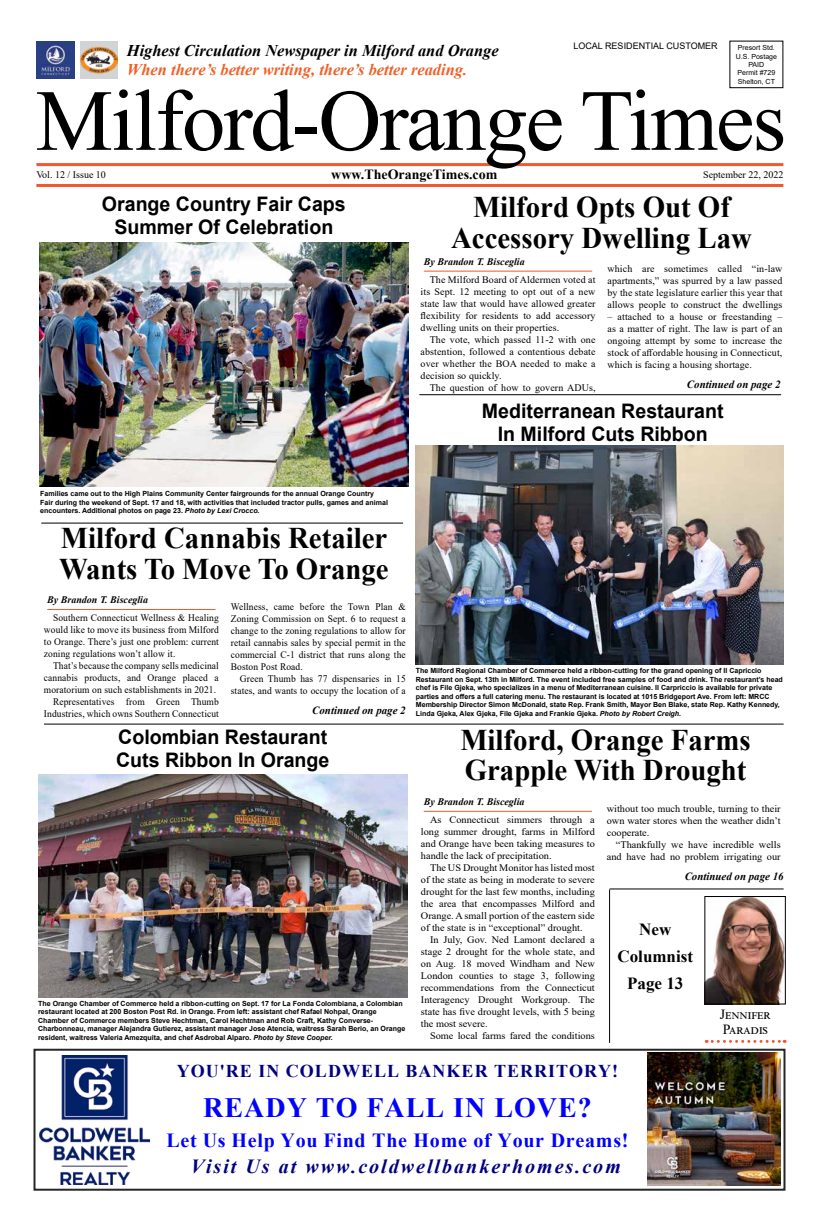
<style>
.page{position:relative;width:819px;height:1224px;background:#fff}
.page>*{position:absolute;margin:0;border:0;box-sizing:border-box;transform-origin:0 0}
.t1{font:87px "Times New Roman";letter-spacing:-.025em;color:#000}
.t2{font:700 30px/31px "Times New Roman";color:#000;scale:.96 1}
.t3{font:700 28px "Times New Roman";letter-spacing:.035em;color:#00f}
.t4{font:700 20px/23px "Arial";color:#000;text-align:center}
.t5{font:italic 700 20px/26.4px "Times New Roman";letter-spacing:.1em;color:#000080}
.t6{font:700 18px "Times New Roman";letter-spacing:.055em;color:#000080}
.t7{font:700 17px/27px "Times New Roman";color:#000;text-align:center}
.t8{font:italic 700 16.4px "Times New Roman";color:#f15f27}
.t9{font:italic 700 16.4px "Times New Roman";color:#000}
.t10{font:700 14px "Times New Roman";color:#000}
.t11{font:14px/15px "Times New Roman";letter-spacing:.075em;color:#000}
.t12{font:italic 700 11px "Times New Roman";color:#000}
.t13{font:10px/12px "Times New Roman";letter-spacing:.01em;color:#000;text-align:justify}
.t14{font:10px/12px "Times New Roman";letter-spacing:.01em;color:#000;text-align:justify;scale:.95 1}
.t15{font:italic 700 10px "Times New Roman";color:#000}
.t16{font:9px "Arial";color:#000}
.t17{font:700 7.1px/8.5px "Arial";color:#000}
.t18{font:7px/8.4px "Arial";color:#000;text-align:center}
.s1{font-style:italic}
.s2{font-style:normal;color:#00f}
</style>
<div class="page">
<hr style="left:36px;top:163px;width:747px;height:3px;background:#f15830">
<hr style="left:36px;top:184px;width:747px;height:3px;background:#f15830">
<img style="left:36px;top:41px;width:38px;height:38px">
<div style="left:80px;top:41px;width:38px;height:38px;background:#d1d3d4"></div>
<img style="left:81px;top:47px;width:36px;height:27px">
<div style="left:34px;top:1049px;width:751px;height:142px;border:2px solid #272626"></div>
<img style="left:39px;top:1056px;width:110px;height:128px">
<img style="left:648px;top:1053px;width:132px;height:132px">
<hr style="left:424px;top:271px;width:168px;height:1px;background:#f15830">
<hr style="left:44px;top:724px;width:740px;height:1px;background:#000">
<img style="left:39px;top:242px;width:369px;height:245px">
<hr style="left:47px;top:609px;width:169px;height:1px;background:#f15830">
<img style="left:38px;top:774px;width:369px;height:223px">
<img style="left:416px;top:445px;width:368px;height:220px">
<hr style="left:41px;top:523px;width:362px;height:1px;background:#000">
<hr style="left:419px;top:394px;width:362px;height:1px;background:#000">
<hr style="left:424px;top:811px;width:168px;height:1px;background:#f15830">
<img style="left:707px;top:898px;width:77px;height:104px">
<div style="left:705px;top:896px;width:81px;height:108px;border:1px solid #000"></div>
<svg style="left:706px;top:1040px;width:79px;height:3px"></svg>
<hr style="left:610px;top:888px;width:174px;height:1px;background:#000">
<hr style="left:609px;top:889px;width:1px;height:154px;background:#000">
<p class="t16" style="left:573px;top:39px;width:146px">LOCAL RESIDENTIAL CUSTOMER</p>
<h3 class="t9" style="left:127px;top:39px;width:373px">Highest Circulation Newspaper in Milford and Orange</h3>
<h3 class="t8" style="left:127px;top:58px;width:342px">When there’s better writing, there’s better reading.</h3>
<h1 class="t1" style="left:36px;top:59px;width:752px">Milford-Orange Times</h1>
<p class="t18" style="left:736px;top:43px;width:43px">Presort Std.<br>U.S. Postage<br>PAID<br>Permit #729<br>Shelton, CT</p>
<h3 class="t10" style="left:331px;top:165px;width:168px">www.TheOrangeTimes.com</h3>
<p class="t13" style="left:36px;top:168px;width:71px">Vol. 12 / Issue 10</p>
<p class="t13" style="left:703px;top:169px;width:82px">September 22, 2022</p>
<h3 class="t4" style="left:102px;top:193px;width:245px">Orange Country Fair Caps<br>Summer Of Celebration</h3>
<h2 class="t2" style="left:451px;top:190px;width:315px;text-align:center">Milford Opts Out Of<br>Accessory Dwelling Law</h2>
<p class="t13" style="left:421px;top:273px;width:176px;text-indent:9px">The Milford Board of Aldermen voted at its Sept. 12 meeting to opt out of a new state law that would have allowed greater flexibility for residents to add accessory dwelling units on their properties.</p>
<p class="t13" style="left:421px;top:333px;width:176px;text-indent:9px">The vote, which passed 11-2 with one abstention, followed a contentious debate over whether the BOA needed to make a decision so quickly.</p>
<p class="t13" style="left:430px;top:381px;width:167px">The question of how to govern ADUs,</p>
<p class="t15" style="left:424px;top:255px;width:102px">By Brandon T. Bisceglia</p>
<p class="t13" style="left:608px;top:262px;width:176px">which are sometimes called “in-law apartments,” was spurred by a law passed by the state legislature earlier this year that allows people to construct the dwellings</p>
<p class="t13" style="left:608px;top:310px;width:176px">– attached to a house or freestanding – as a matter of right. The law is part of an ongoing attempt by some to increase the stock of affordable housing in Connecticut, which is facing a housing shortage.</p>
<p class="t12" style="left:687px;top:376px;width:95px">Continued on page 2</p>
<h3 class="t4" style="left:482px;top:399px;width:243px">Mediterranean Restaurant<br>In Milford Cuts Ribbon</h3>
<p class="t17" style="left:40px;top:490px;width:349px">Families came out to the High Plains Community Center fairgrounds for the annual Orange Country<br>Fair during the weekend of Sept. 17 and 18, with activities that included tractor pulls, games and animal encounters. Additional photos on page 23. <span class="s1">Photo by Lexi Crocco</span>.</p>
<h2 class="t2" style="left:59px;top:522px;width:345px">Milford Cannabis Retailer<br>Wants To Move To Orange</h2>
<p class="t14" style="left:44px;top:611px;width:186px;text-indent:9px">Southern Connecticut Wellness &amp; Healing would like to move its business from Milford to Orange. There’s just one problem: current zoning regulations won’t allow it.</p>
<p class="t14" style="left:44px;top:659px;width:186px;text-align:right">That’s because the company sells medicinal cannabis products, and Orange placed a moratorium on such establishments in 2021.<br>Representatives from Green Thumb Industries, which owns Southern Connecticut</p>
<p class="t15" style="left:47px;top:593px;width:102px">By Brandon T. Bisceglia</p>
<p class="t14" style="left:231px;top:600px;width:186px">Wellness, came before the Town Plan &amp; Zoning Commission on Sept. 6 to request a change to the zoning regulations to allow for retail cannabis sales by special permit in the commercial C-1 district that runs along the Boston Post Road.</p>
<p class="t14" style="left:231px;top:672px;width:186px;text-align:right">Green Thumb has 77 dispensaries in 15 states, and wants to occupy the location of a</p>
<p class="t12" style="left:312px;top:702px;width:95px">Continued on page 2</p>
<h3 class="t4" style="left:116px;top:725px;width:215px;text-align:left">Colombian Restaurant<br>Cuts Ribbon In Orange</h3>
<p class="t17" style="left:38px;top:999px;width:369px">The Orange Chamber of Commerce held a ribbon-cutting on Sept. 17 for La Fonda Colombiana, a Colombian restaurant located at 200 Boston Post Rd. in Orange. From left: assistant chef Rafael Nohpal, Orange Chamber of Commerce members Steve Hechtman, Carol Hechtman and Rob Craft, Kathy Converse-Charbonneau, manager Alejandra Gutierez, assistant manager Jose Atencia, waitress Sarah Berio, an Orange resident, waitress Valeria Amezquita, and chef Asdrobal Alparo. <span class="s1">Photo by Steve Cooper.</span></p>
<p class="t17" style="left:416px;top:667px;width:369px">The Milford Regional Chamber of Commerce held a ribbon-cutting for the grand opening of Il Capriccio Restaurant on Sept. 13th in Milford. The event included free samples of food and drink. The restaurant’s head chef is File Gjeka, who specializes in a menu of Mediterranean cuisine. Il Carpriccio is available for private parties and offers a full catering menu. The restaurant is located at 1015 Bridgeport Ave. From left: MRCC Membership Director Simon McDonald, state Rep. Frank Smith, Mayor Ben Blake, state Rep. Kathy Kennedy, Linda Gjeka, Alex Gjeka, File Gjeka and Frankie Gjeka. <span class="s1">Photo by Robert Creigh.</span></p>
<h2 class="t2" style="left:460px;top:723px;width:304px">Milford, Orange Farms<br>Grapple With Drought</h2>
<p class="t13" style="left:421px;top:813px;width:175px;text-indent:9px">As Connecticut simmers through a long summer drought, farms in Milford and Orange have been taking measures to handle the lack of precipitation.</p>
<p class="t13" style="left:421px;top:861px;width:175px;text-indent:9px">The US Drought Monitor has listed most of the state as being in moderate to severe drought for the last few months, including the area that encompasses Milford and Orange. A small portion of the eastern side of the state is in “exceptional” drought.</p>
<p class="t13" style="left:421px;top:933px;width:175px;text-indent:9px">In July, Gov. Ned Lamont declared a stage 2 drought for the whole state, and on Aug. 18 moved Windham and New London counties to stage 3, following recommendations from the Connecticut Interagency Drought Workgroup. The state has five drought levels, with 5 being the most severe.</p>
<p class="t13" style="left:430px;top:1029px;width:166px">Some local farms fared the conditions</p>
<p class="t15" style="left:424px;top:795px;width:102px">By Brandon T. Bisceglia</p>
<p class="t13" style="left:607px;top:802px;width:175px">without too much trouble, turning to their own water stores when the weather didn’t cooperate.</p>
<p class="t13" style="left:607px;top:838px;width:175px;text-align:right">“Thankfully we have incredible wells and have had no problem irrigating our</p>
<p class="t12" style="left:685px;top:869px;width:100px">Continued on page 16</p>
<h3 class="t7" style="left:618px;top:915px;width:77px">New<br>Columnist<br>Page 13</h3>
<h3 class="t11" style="left:720px;top:1007px;width:50px">Jennifer<br>Paradis</h3>
<h3 class="t6" style="left:177px;top:1058px;width:443px">YOU'RE IN COLDWELL BANKER TERRITORY!</h3>
<h3 class="t3" style="left:203px;top:1087px;width:390px">READY TO FALL IN LOVE?</h3>
<h3 class="t5" style="left:191px;top:1126px;width:439px;text-indent:-24px"><span class="s2">Let Us Help You</span> <span class="s2">Find The Home of Your Dreams</span><span class="s2">!<br></span>Visit Us at www.coldwellbankerhomes.com</h3>
</div>
